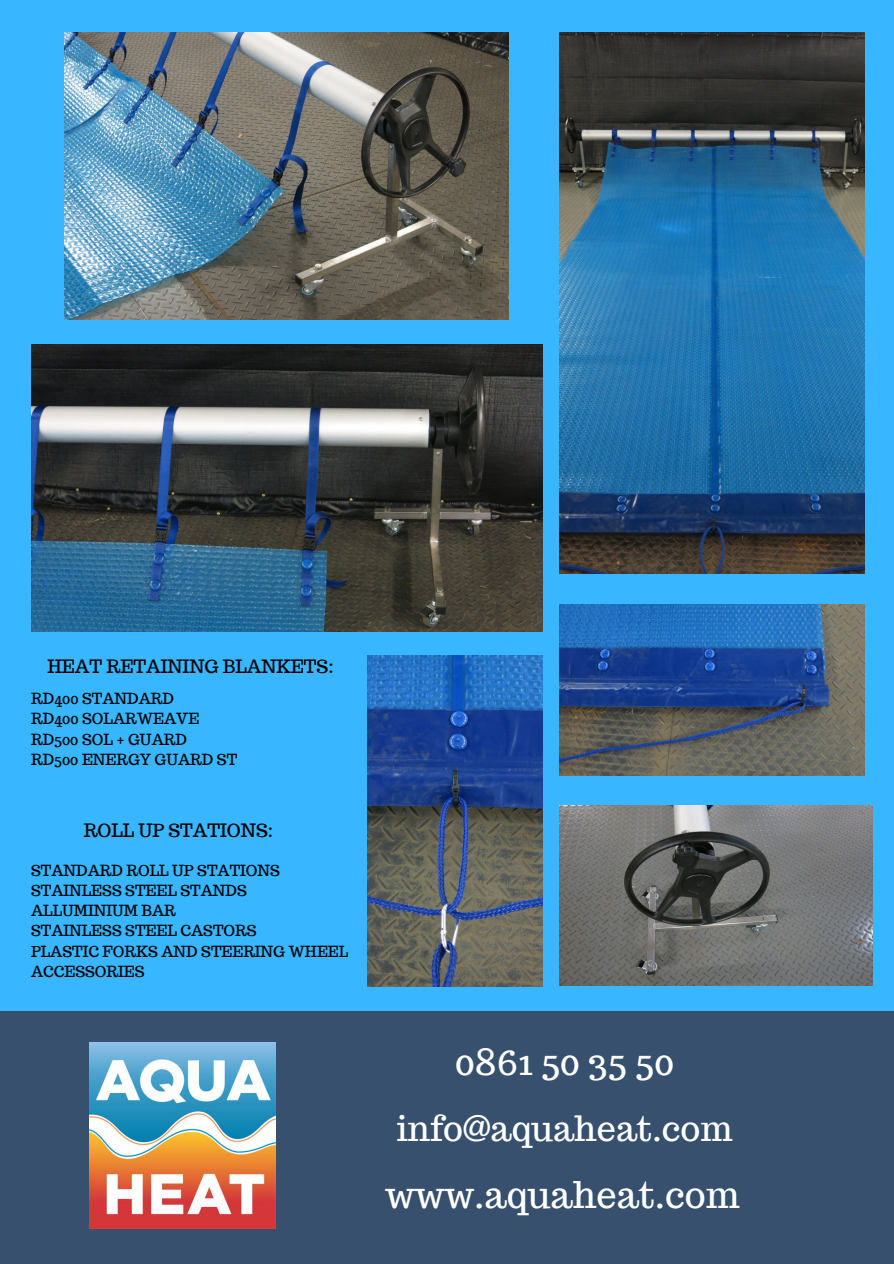
<style>
.page{position:relative;width:894px;height:1264px;background:#fff}
.page>*{position:absolute;margin:0;border:0;box-sizing:border-box;transform-origin:0 0}
.t1{font:36px "Trocchi";color:#fff}
.t2{font:34.2px "Trocchi";color:#fff}
.t3{font:18px "Trocchi";color:#000}
.t4{font:15px/20.2px "Trocchi";color:#000}
</style>
<div class="page">
<div style="left:0;top:0;width:893px;height:1263px;background:#38b6ff"></div>
<div style="left:0;top:1010px;width:893px;height:253px;background:#36506d"></div>
<img style="left:65px;top:32px;width:444px;height:287px">
<img style="left:31px;top:344px;width:511px;height:288px">
<img style="left:559px;top:805px;width:312px;height:180px">
<img style="left:559px;top:32px;width:304px;height:541px">
<img style="left:367px;top:656px;width:175px;height:330px">
<img style="left:559px;top:604px;width:304px;height:171px">
<img style="left:89px;top:1042px;width:186px;height:186px">
<p class="t3" style="left:47px;top:654px;width:287px">HEAT RETAINING BLANKETS:</p>
<p class="t4" style="left:31px;top:688px;width:208px">RD400 STANDARD<br>RD400 SOLARWEAVE<br>RD500 SOL + GUARD<br>RD500 ENERGY GUARD ST</p>
<p class="t3" style="left:84px;top:818px;width:191px">ROLL UP STATIONS:</p>
<p class="t4" style="left:31px;top:859px;width:318px">STANDARD ROLL UP STATIONS<br>STAINLESS STEEL STANDS<br>ALLUMINIUM BAR<br>STAINLESS STEEL CASTORS<br>PLASTIC FORKS AND STEERING WHEEL<br>ACCESSORIES</p>
<h1 class="t1" style="left:455px;top:1038px;width:220px">0861 50 35 50</h1>
<h2 class="t2" style="left:396px;top:1105px;width:338px">info@aquaheat.com</h2>
<h1 class="t1" style="left:385px;top:1171px;width:356px">www.aquaheat.com</h1>
</div>
